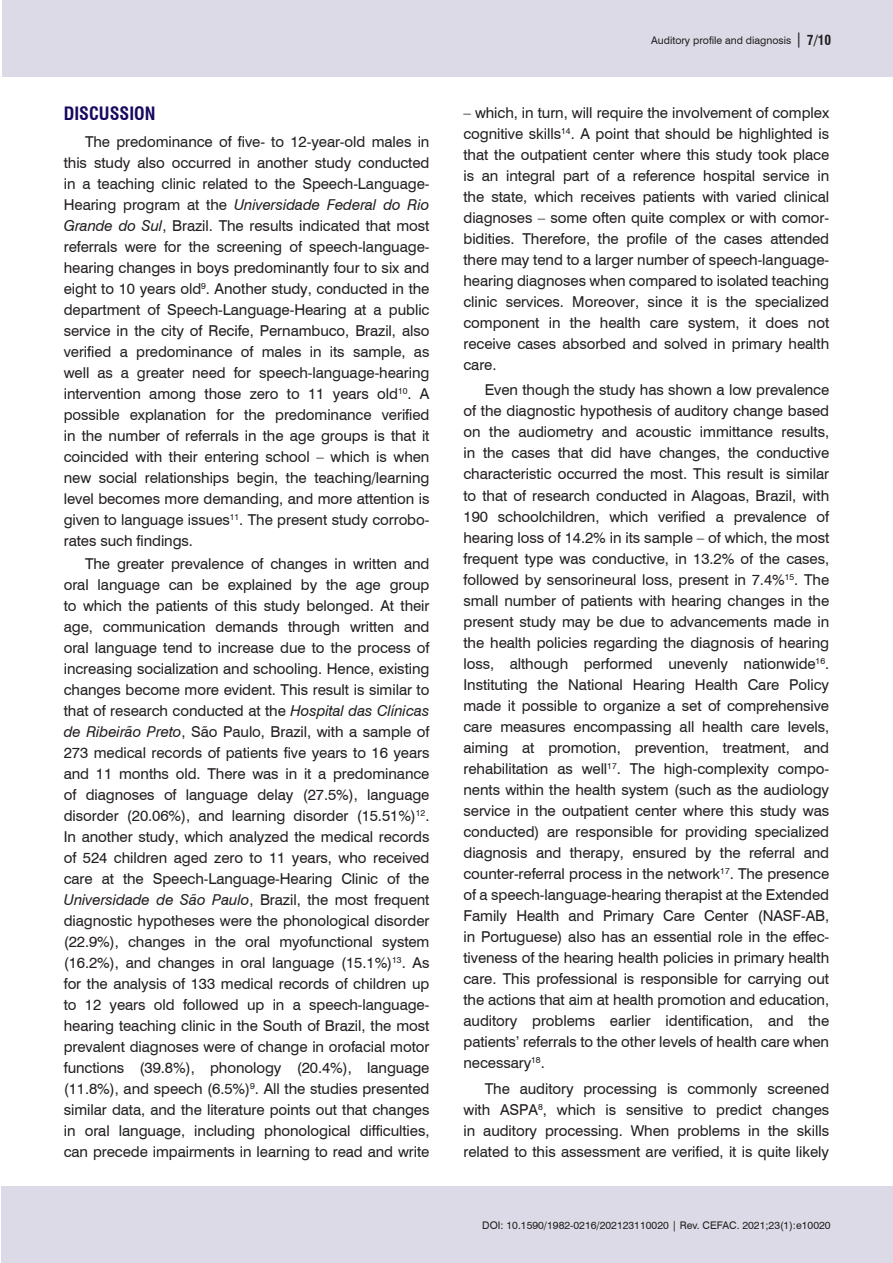
<style>
.page{position:relative;width:893px;height:1263px;background:#fff}
.page>*{position:absolute;margin:0;border:0;box-sizing:border-box;transform-origin:0 0}
.Nivel_1{font:700 condensed 18px "Swiss 721 BT";color:#18085f}
.Corpo_do_texto_INGL{font:15px/21px "Swiss 721 BT";letter-spacing:-.005em;color:#231f20;text-align:justify}
.t1{font:10.5px "Swiss 721 BT";color:#231f20}
.s1{font-style:italic}
.s2{font-size:15px}
.s3{font-weight:700;font-stretch:condensed;font-size:13.5px}
</style>
<div class="page">
<div style="left:1px;top:1186px;width:892px;height:77px;background:#dcdae7"></div>
<div style="left:2px;top:0;width:891px;height:77px;background:#dcdae7"></div>
<p class="Nivel_1" style="left:64px;top:103px;width:93px">DISCUSSION</p>
<p class="Corpo_do_texto_INGL" style="left:64px;top:131px;width:367px;text-indent:21px">The predominance of five- to 12-year-old males in this study also occurred in another study conducted in a teaching clinic related to the Speech-Language-Hearing program at the <span class="s1">Universidade Federal do Rio Grande do Sul</span>, Brazil. The results indicated that most referrals were for the screening of speech-language&shy;hearing changes in boys predominantly four to six and eight to 10 years old<sup>9</sup>. Another study, conducted in the department of Speech-Language-Hearing at a public service in the city of Recife, Pernambuco, Brazil, also verified a predominance of males in its sample, as well as a greater need for speech-language-hearing intervention among those zero to 11 years old<sup>10</sup>. A possible explanation for the predominance verified in the number of referrals in the age groups is that it coincided with their entering school – which is when new social relationships begin, the teaching/learning level becomes more demanding, and more attention is given to language issues<sup>11</sup>. The present study corrobo&shy;rates such findings.</p>
<p class="Corpo_do_texto_INGL" style="left:64px;top:553px;width:367px;text-indent:21px">The greater prevalence of changes in written and oral language can be explained by the age group to which the patients of this study belonged. At their age, communication demands through written and oral language tend to increase due to the process of increasing socialization and schooling. Hence, existing changes become more evident. This result is similar to that of research conducted at the <span class="s1">Hospital das Clínicas de Ribeirão Preto</span>, São Paulo, Brazil, with a sample of 273 medical records of patients five years to 16 years and 11 months old. There was in it a predominance of diagnoses of language delay (27.5%), language disorder (20.06%), and learning disorder (15.51%)<sup>12</sup>.<br>In another study, which analyzed the medical records of 524 children aged zero to 11 years, who received care at the Speech-Language-Hearing Clinic of the <span class="s1">Universidade de São Paulo</span>, Brazil, the most frequent diagnostic hypotheses were the phonological disorder (22.9%), changes in the oral myofunctional system (16.2%), and changes in oral language (15.1%)<sup>13</sup>. As for the analysis of 133 medical records of children up to 12 years old followed up in a speech-language&shy;hearing teaching clinic in the South of Brazil, the most prevalent diagnoses were of change in orofacial motor functions (39.8%), phonology (20.4%), language (11.8%), and speech (6.5%)<sup>9</sup>. All the studies presented similar data, and the literature points out that changes in oral language, including phonological difficulties, can precede impairments in learning to read and write</p>
<p class="t1" style="left:651px;top:34px;width:182px">Auditory profile and diagnosis <span class="s2">|</span> <span class="s3">7/10</span></p>
<p class="Corpo_do_texto_INGL" style="left:463px;top:102px;width:367px">– which, in turn, will require the involvement of complex cognitive skills<sup>14</sup>. A point that should be highlighted is that the outpatient center where this study took place is an integral part of a reference hospital service in the state, which receives patients with varied clinical diagnoses – some often quite complex or with comor&shy;bidities. Therefore, the profile of the cases attended there may tend to a larger number of speech-language&shy;hearing diagnoses when compared to isolated teaching clinic services. Moreover, since it is the specialized component in the health care system, it does not receive cases absorbed and solved in primary health care.</p>
<p class="Corpo_do_texto_INGL" style="left:463px;top:379px;width:367px;text-indent:21px">Even though the study has shown a low prevalence of the diagnostic hypothesis of auditory change based on the audiometry and acoustic immittance results, in the cases that did have changes, the conductive characteristic occurred the most. This result is similar to that of research conducted in Alagoas, Brazil, with 190 schoolchildren, which verified a prevalence of hearing loss of 14.2% in its sample – of which, the most frequent type was conductive, in 13.2% of the cases, followed by sensorineural loss, present in 7.4%<sup>15</sup>. The small number of patients with hearing changes in the present study may be due to advancements made in the health policies regarding the diagnosis of hearing loss, although performed unevenly nationwide<sup>16</sup>.<br>Instituting the National Hearing Health Care Policy made it possible to organize a set of comprehensive care measures encompassing all health care levels, aiming at promotion, prevention, treatment, and rehabilitation as well<sup>17</sup>. The high-complexity compo&shy;nents within the health system (such as the audiology service in the outpatient center where this study was conducted) are responsible for providing specialized diagnosis and therapy, ensured by the referral and counter-referral process in the network<sup>17</sup>. The presence of a speech-language-hearing therapist at the Extended Family Health and Primary Care Center (NASF-AB, in Portuguese) also has an essential role in the effec&shy;tiveness of the hearing health policies in primary health care. This professional is responsible for carrying out the actions that aim at health promotion and education, auditory problems earlier identification, and the patients’ referrals to the other levels of health care when necessary<sup>18</sup>.</p>
<p class="Corpo_do_texto_INGL" style="left:463px;top:1078px;width:367px;text-indent:21px">The auditory processing is commonly screened with ASPA<sup>8</sup>, which is sensitive to predict changes in auditory processing. When problems in the skills related to this assessment are verified, it is quite likely</p>
<p class="t1" style="left:482px;top:1218px;width:350px">DOI: 10.1590/1982-0216/202123110020 | Rev. CEFAC. 2021;23(1):e10020</p>
</div>
